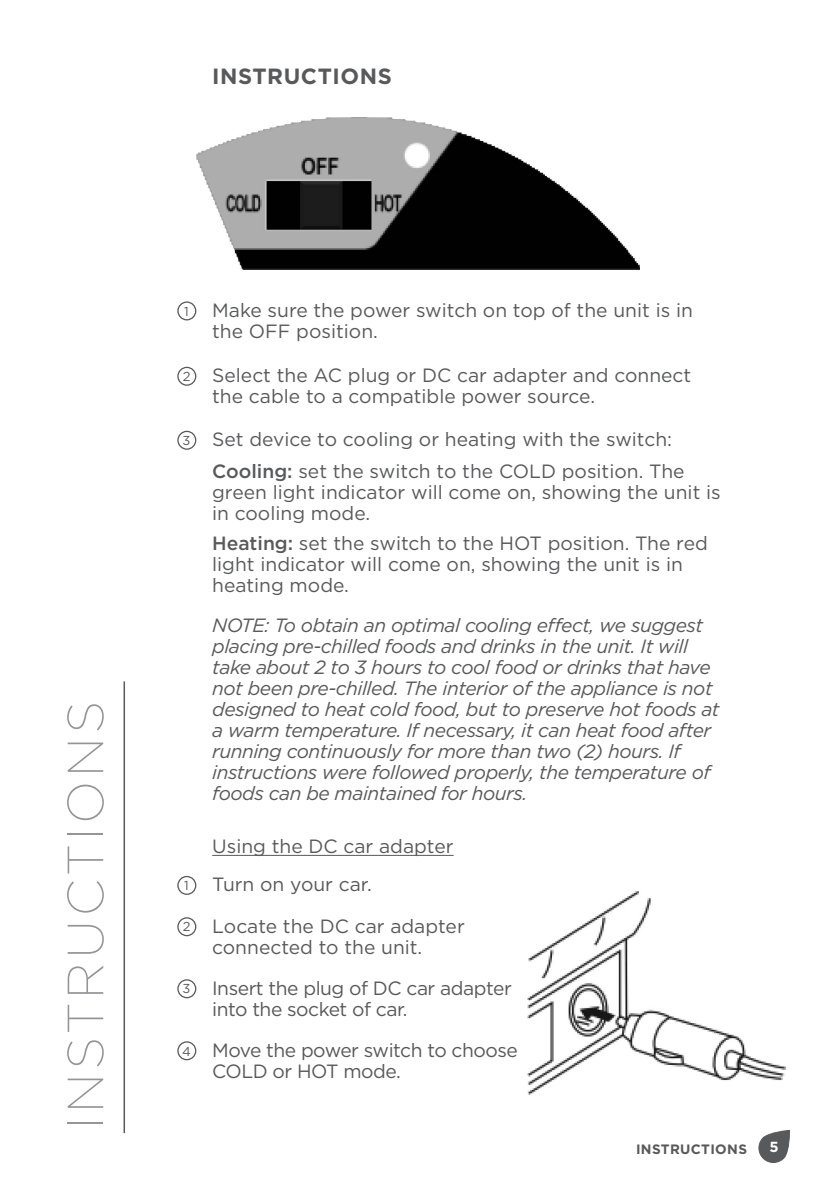
<style>
.page{position:relative;width:823px;height:1191px;background:#fff}
.page>*{position:absolute;margin:0;border:0;box-sizing:border-box;transform-origin:0 0}
.t1{font:200 50.8px "Gotham";letter-spacing:.075em;color:#939598}
.t2{font:700 22px "Gotham";letter-spacing:.025em;color:#58595b}
.t3{font:19.2px/21px "Gotham";color:#58595b}
.t4{font:italic 19.2px/21px "Gotham";letter-spacing:-.025em;color:#58595b}
.t5{font:19.2px/21px "Gotham";letter-spacing:-.025em;color:#58595b}
.t6{font:700 14.6px "Gotham";color:#fff}
.t7{font:700 13.6px "Gotham";letter-spacing:.025em;color:#58595b}
.t8{font:13px "Gotham";color:#58595b}
.s1{font-weight:500}
</style>
<div class="page">
<svg style="left:758px;top:1130px;width:31px;height:33px"></svg>
<div style="left:177px;top:301px;width:19px;height:19px;border:1px solid #58595b;border-radius:50%"></div>
<div style="left:177px;top:876px;width:19px;height:19px;border:1px solid #58595b;border-radius:50%"></div>
<div style="left:177px;top:367px;width:19px;height:19px;border:1px solid #58595b;border-radius:50%"></div>
<div style="left:177px;top:917px;width:19px;height:19px;border:1px solid #58595b;border-radius:50%"></div>
<div style="left:177px;top:431px;width:19px;height:19px;border:1px solid #58595b;border-radius:50%"></div>
<div style="left:177px;top:979px;width:19px;height:19px;border:1px solid #58595b;border-radius:50%"></div>
<div style="left:177px;top:1041px;width:19px;height:19px;border:1px solid #58595b;border-radius:50%"></div>
<hr style="left:123px;top:681px;width:2px;height:452px;background:#58595b">
<img style="left:196px;top:117px;width:443px;height:152px">
<hr style="left:212px;top:855px;width:241px;height:1px;background:#58595b">
<img style="left:527px;top:892px;width:257px;height:203px">
<p class="t2" style="left:212px;top:62px;width:181px">INSTRUCTIONS</p>
<h1 class="t1" style="left:54px;top:1130px;width:430px;rotate:-90deg">INSTRUCTIONS</h1>
<p class="t8" style="left:184px;top:303px;width:6px">1</p>
<p class="t3" style="left:212px;top:299px;width:482px">Make sure the power switch on top of the unit is in the OFF position.</p>
<p class="t8" style="left:183px;top:368px;width:9px">2</p>
<p class="t3" style="left:212px;top:364px;width:480px">Select the AC plug or DC car adapter and connect the cable to a compatible power source.</p>
<p class="t8" style="left:182px;top:432px;width:9px">3</p>
<p class="t3" style="left:212px;top:428px;width:461px">Set device to cooling or heating with the switch:</p>
<p class="t3" style="left:212px;top:460px;width:510px"><span class="s1">Cooling:</span> set the switch to the COLD position. The green light indicator will come on, showing the unit is in cooling mode.</p>
<p class="t3" style="left:212px;top:532px;width:497px"><span class="s1">Heating:</span> set the switch to the HOT position. The red light indicator will come on, showing the unit is in heating mode.</p>
<p class="t4" style="left:212px;top:614px;width:508px">NOTE: To obtain an optimal cooling effect, we suggest placing pre-chilled foods and drinks in the unit. It will take about 2 to 3 hours to cool food or drinks that have not been pre-chilled. The interior of the appliance is not designed to heat cold food, but to preserve hot foods at a warm temperature. If necessary, it can heat food after running continuously for more than two (2) hours. If instructions were followed properly, the temperature of foods can be maintained for hours.</p>
<p class="t3" style="left:212px;top:835px;width:243px">Using the DC car adapter</p>
<p class="t8" style="left:184px;top:877px;width:6px">1</p>
<p class="t3" style="left:212px;top:873px;width:161px">Turn on your car.</p>
<p class="t8" style="left:183px;top:918px;width:9px">2</p>
<p class="t3" style="left:212px;top:915px;width:254px">Locate the DC car adapter connected to the unit.</p>
<p class="t8" style="left:182px;top:980px;width:9px">3</p>
<p class="t8" style="left:182px;top:1042px;width:10px">4</p>
<p class="t5" style="left:212px;top:977px;width:301px">Insert the plug of DC car adapter into the socket of car.</p>
<p class="t5" style="left:212px;top:1039px;width:307px">Move the power switch to choose<br>COLD or HOT mode.</p>
<p class="t7" style="left:635px;top:1140px;width:112px">INSTRUCTIONS</p>
<p class="t6" style="left:769px;top:1137px;width:11px">5</p>
</div>
